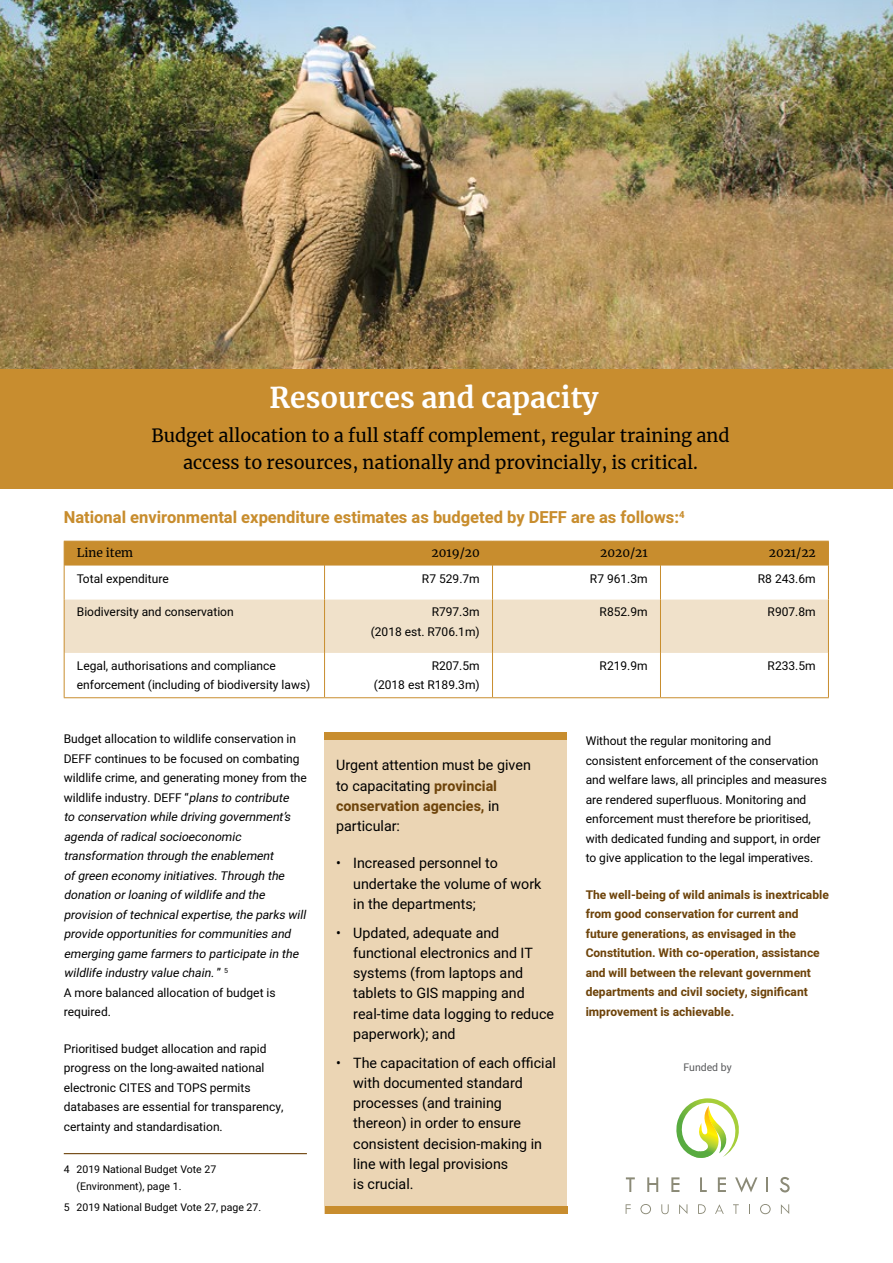
<style>
.page{position:relative;width:893px;height:1263px;background:#fff}
.page>*{position:absolute;margin:0;border:0;box-sizing:border-box;transform-origin:0 0}
.t1{font:700 28.35px "Merriweather";color:#fff}
.t2{font:18px/27px "Merriweather";color:#000;text-align:center}
.t3{font:700 16.5px "Heebo";color:#c88d2e}
.t4{font:14.25px/20.2px "Heebo";color:#000}
.t5{font:12px/19.5px "Heebo";color:#000}
.t6{font:italic 12px/19.5px "Heebo";color:#000}
.t7{font:700 12px/19.5px "Heebo";color:#6e440b}
.t8{font:12px "Merriweather";color:#000}
.t9{font:10.5px/16.5px "Heebo";color:#000}
.t10{font:10.5px "Heebo";color:#58595b}
.s1{font-style:normal}
.s2{font-weight:700;color:#6e440b}
</style>
<div class="page">
<img style="left:0;top:0;width:893px;height:370px">
<div style="left:325px;top:733px;width:242px;height:481px;background:#ebd5b4"></div>
<svg style="left:65px;top:566px;width:763px;height:131px"></svg>
<div style="left:65px;top:600px;width:763px;height:53px;background:#f0e1ca"></div>
<hr style="left:64px;top:566px;width:1px;height:34px;background:#c88d2e">
<hr style="left:828px;top:566px;width:1px;height:34px;background:#c88d2e">
<hr style="left:828px;top:600px;width:1px;height:53px;background:#c88d2e">
<hr style="left:64px;top:653px;width:1px;height:44px;background:#c88d2e">
<hr style="left:828px;top:653px;width:1px;height:44px;background:#c88d2e">
<hr style="left:64px;top:697px;width:261px;height:1px;background:#c88d2e">
<hr style="left:325px;top:697px;width:167px;height:1px;background:#c88d2e">
<hr style="left:492px;top:697px;width:168px;height:1px;background:#c88d2e">
<hr style="left:660px;top:697px;width:169px;height:1px;background:#c88d2e">
<svg style="left:64px;top:541px;width:765px;height:25px;background:#c88f32"></svg>
<hr style="left:324px;top:566px;width:1px;height:34px;background:#c88d2e">
<hr style="left:492px;top:566px;width:1px;height:34px;background:#c88d2e">
<hr style="left:660px;top:566px;width:1px;height:34px;background:#c88d2e">
<hr style="left:324px;top:653px;width:1px;height:44px;background:#c88d2e">
<hr style="left:492px;top:653px;width:1px;height:44px;background:#c88d2e">
<hr style="left:660px;top:653px;width:1px;height:44px;background:#c88d2e">
<hr style="left:492px;top:600px;width:1px;height:53px;background:#c88d2e">
<hr style="left:660px;top:600px;width:1px;height:53px;background:#c88d2e">
<hr style="left:64px;top:600px;width:1px;height:53px;background:#c88d2e">
<hr style="left:324px;top:600px;width:1px;height:53px;background:#c88d2e">
<div style="left:0;top:370px;width:893px;height:119px;background:#c88d2f"></div>
<svg style="left:626px;top:1177px;width:9px;height:15px"></svg>
<svg style="left:647px;top:1177px;width:11px;height:15px"></svg>
<svg style="left:671px;top:1177px;width:8px;height:15px"></svg>
<svg style="left:700px;top:1177px;width:7px;height:15px"></svg>
<svg style="left:718px;top:1177px;width:8px;height:15px"></svg>
<svg style="left:735px;top:1177px;width:22px;height:15px"></svg>
<svg style="left:766px;top:1177px;width:2px;height:15px"></svg>
<svg style="left:780px;top:1177px;width:10px;height:15px"></svg>
<svg style="left:626px;top:1204px;width:5px;height:10px"></svg>
<svg style="left:640px;top:1204px;width:11px;height:10px"></svg>
<svg style="left:661px;top:1204px;width:8px;height:10px"></svg>
<svg style="left:679px;top:1204px;width:8px;height:10px"></svg>
<svg style="left:698px;top:1204px;width:8px;height:10px"></svg>
<svg style="left:715px;top:1204px;width:9px;height:10px"></svg>
<svg style="left:733px;top:1204px;width:6px;height:10px"></svg>
<svg style="left:760px;top:1204px;width:11px;height:10px"></svg>
<svg style="left:781px;top:1204px;width:8px;height:10px"></svg>
<svg style="left:676px;top:1098px;width:63px;height:60px"></svg>
<hr style="left:64px;top:1153px;width:243px;height:1px;background:#6e440b">
<div style="left:325px;top:733px;width:242px;height:7px;background:#c88d2e"></div>
<div style="left:325px;top:1207px;width:243px;height:7px;background:#c88d2e"></div>
<h1 class="t1" style="left:270px;top:378px;width:330px">Resources and capacity</h1>
<h2 class="t2" style="left:151px;top:421px;width:580px">Budget allocation to a full staff complement, regular training and access to resources, nationally and provincially, is critical.</h2>
<h3 class="t3" style="left:64px;top:506px;width:622px">National environmental expenditure estimates as budgeted by DEFF are as follows:<sup>4</sup></h3>
<p class="t8" style="left:77px;top:545px;width:58px">Line item</p>
<p class="t8" style="left:432px;top:545px;width:50px">2019/20</p>
<p class="t8" style="left:600px;top:545px;width:49px">2020/21</p>
<p class="t8" style="left:769px;top:545px;width:48px">2021/22</p>
<p class="t5" style="left:77px;top:568px;width:93px">Total expenditure</p>
<p class="t5" style="left:422px;top:568px;width:59px">R7 529.7m</p>
<p class="t5" style="left:590px;top:568px;width:59px">R7 961.3m</p>
<p class="t5" style="left:758px;top:568px;width:59px">R8 243.6m</p>
<p class="t5" style="left:77px;top:602px;width:158px">Biodiversity and conservation</p>
<p class="t5" style="left:371px;top:602px;width:110px;text-align:right">R797.3m<br>(2018 est. R706.1m)</p>
<p class="t5" style="left:600px;top:602px;width:50px">R852.9m</p>
<p class="t5" style="left:768px;top:602px;width:50px">R907.8m</p>
<p class="t5" style="left:77px;top:656px;width:235px">Legal, authorisations and compliance enforcement (including of biodiversity laws)</p>
<p class="t5" style="left:374px;top:656px;width:107px;text-align:right">R207.5m<br>(2018 est R189.3m)</p>
<p class="t5" style="left:600px;top:656px;width:50px">R219.9m</p>
<p class="t5" style="left:768px;top:656px;width:50px">R233.5m</p>
<p class="t6" style="left:64px;top:729px;width:246px"><span class="s1">Budget allocation to wildlife conservation in DEFF continues to be focused on combating wildlife crime, and generating money from the wildlife industry. DEFF “</span>plans to contribute<br>to conservation while driving government’s agenda ofradicalsocioeconomic transformation through the enablement ofgreen economy initiatives.Through the donation orloaning ofwildlife and the provision oftechnicalexpertise,the parks will provide opportunities forcommunities and emerging game farmers to participate in the wildlife industry value chain.<span class="s1">”</span> <sup>5<br></sup><span class="s1">A more balanced allocation of budget is required.</span></p>
<p class="t5" style="left:64px;top:1039px;width:221px">Prioritised budget allocation and rapid progress on the long-awaited national electronic CITES and TOPS permits databases are essential for transparency, certainty and standardisation.</p>
<p class="t9" style="left:77px;top:1161px;width:141px;text-indent:-13px">4 2019 National Budget Vote 27 (Environment), page 1.</p>
<p class="t9" style="left:64px;top:1198px;width:199px">5 2019 National Budget Vote 27, page 27.</p>
<p class="t4" style="left:336px;top:755px;width:196px">Urgent attention must be given to capacitating <span class="s2">provincial conservation agencies,</span> in particular:</p>
<p class="t4" style="left:353px;top:853px;width:190px;text-indent:-17px">• Increased personnel to undertake the volume of work in the departments;</p>
<p class="t4" style="left:353px;top:922px;width:202px;text-indent:-17px">• Updated, adequate and functional electronics and IT systems (from laptops and tablets to GIS mapping and real-time data logging to reduce paperwork); and</p>
<p class="t4" style="left:353px;top:1052px;width:204px;text-indent:-17px">• The capacitation of each official with documented standard processes (and training thereon) in order to ensure consistent decision-making in line with legal provisions<br>is crucial.</p>
<p class="t5" style="left:586px;top:731px;width:243px">Without the regular monitoring and consistent enforcement of the conservation and welfare laws, all principles and measures are rendered superfluous. Monitoring and enforcement must therefore be prioritised, with dedicated funding and support, in order to give application to the legal imperatives.</p>
<p class="t7" style="left:586px;top:885px;width:245px">The well-being of wild animals is inextricable from good conservation for current and future generations, as envisaged in the Constitution. With co-operation, assistance and will between the relevant government departments and civil society, significant improvement is achievable.</p>
<p class="t10" style="left:683px;top:1060px;width:50px">Funded by</p>
</div>
